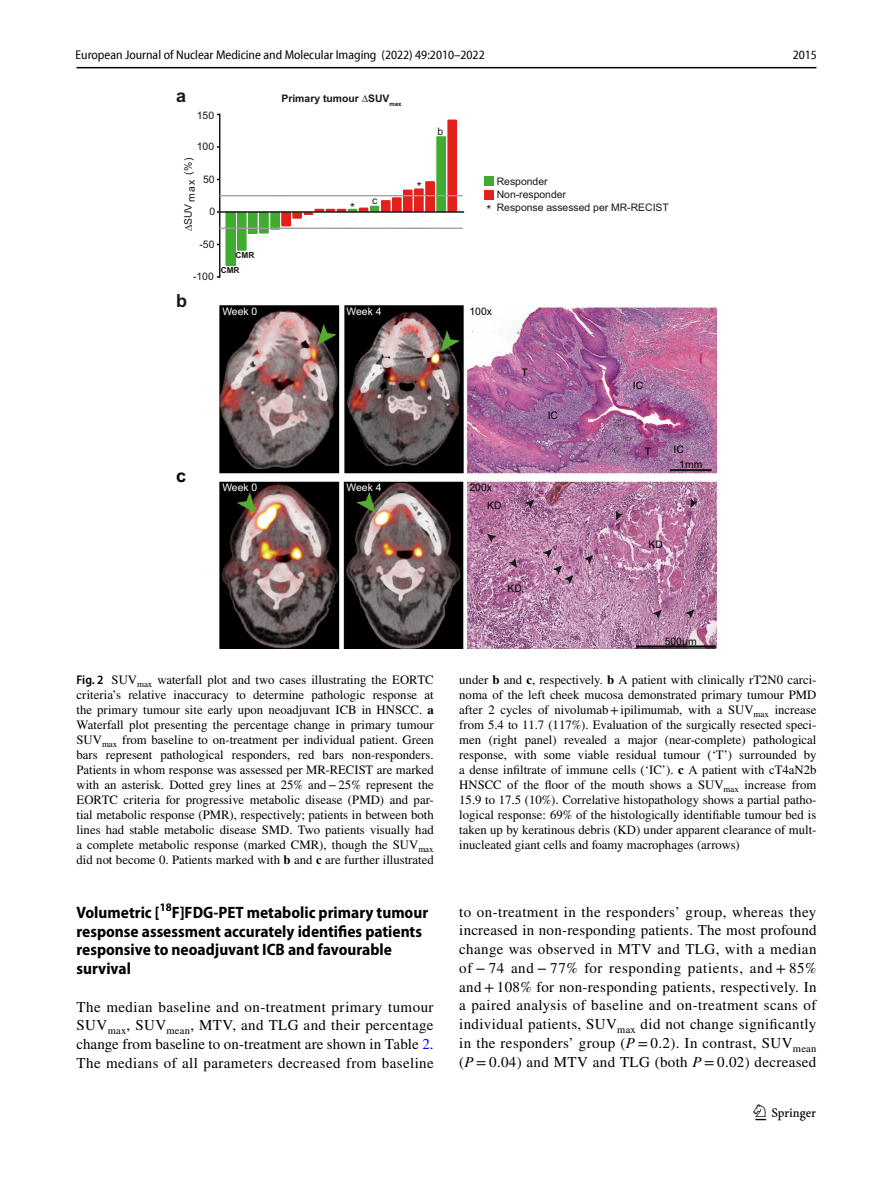
<style>
.page{position:relative;width:893px;height:1187px;background:#fff}
.page>*{position:absolute;margin:0;border:0;box-sizing:border-box;transform-origin:0 0}
.t1{font:22.5px "Springnew Regular 3";color:#000}
.t2{font:18px "Arial Bold 2";color:#181716}
.t3{font:18px "Arial Bold 2";color:#000}
.t4{font:700 semi-condensed 16.5px/18.8px "Myriad Pro";color:#000}
.t5{font:15px/18.8px "STIX";letter-spacing:.025em;color:#000;text-align:justify}
.t6{font:12.75px/15px "STIX";color:#000;text-align:justify}
.t7{font:semi-condensed 12.75px "Myriad Pro Unic";color:#000}
.t8{font:12.45px "Arial 2";color:#181716}
.t9{font:10.35px/13.5px "Arial 2";color:#181716}
.t10{font:10.35px "Arial 2";color:#000}
.t11{font:10.35px "Arial 2";color:#fff}
.t12{font:10.35px "Arial Bold 2";color:#181716}
.t13{font:8.25px "Arial Bold 2";color:#181716}
.s1{font-size:12.45px}
.s2{font-family:"Myriad Pro";font-weight:600;font-stretch:semi-condensed}
.s3{font-weight:700}
.s4{color:#00f}
.s5{font-style:italic}
</style>
<div class="page">
<hr style="left:77px;top:67px;width:739px;height:1px;background:#000">
<img style="left:220px;top:306px;width:497px;height:343px">
<div style="left:226px;top:212px;width:9px;height:53px;background:#40aa31"></div>
<div style="left:226px;top:212px;width:10px;height:53px;border:1px solid #40aa31"></div>
<div style="left:238px;top:213px;width:8px;height:37px;background:#40aa31"></div>
<div style="left:237px;top:212px;width:10px;height:39px;border:1px solid #40aa31"></div>
<div style="left:249px;top:213px;width:8px;height:20px;background:#40aa31"></div>
<div style="left:248px;top:212px;width:10px;height:22px;border:1px solid #40aa31"></div>
<div style="left:260px;top:213px;width:8px;height:20px;background:#40aa31"></div>
<div style="left:259px;top:212px;width:10px;height:21px;border:1px solid #40aa31"></div>
<div style="left:271px;top:213px;width:8px;height:16px;background:#40aa31"></div>
<div style="left:270px;top:212px;width:10px;height:18px;border:1px solid #40aa31"></div>
<div style="left:282px;top:213px;width:8px;height:13px;background:#e4201c"></div>
<div style="left:281px;top:212px;width:10px;height:14px;border:1px solid #e4201c"></div>
<div style="left:293px;top:213px;width:8px;height:5px;background:#e4201c"></div>
<div style="left:292px;top:212px;width:10px;height:7px;border:1px solid #e4201c"></div>
<svg style="left:303px;top:208px;width:63px;height:6px"></svg>
<div style="left:359px;top:207px;width:9px;height:5px;border:1px solid #e4201c"></div>
<div style="left:370px;top:206px;width:9px;height:6px;background:#40aa31"></div>
<div style="left:382px;top:201px;width:8px;height:10px;background:#e4201c"></div>
<div style="left:381px;top:200px;width:10px;height:12px;border:1px solid #e4201c"></div>
<div style="left:393px;top:198px;width:8px;height:13px;background:#e4201c"></div>
<div style="left:392px;top:197px;width:10px;height:15px;border:1px solid #e4201c"></div>
<div style="left:404px;top:190px;width:8px;height:21px;background:#e4201c"></div>
<div style="left:403px;top:189px;width:10px;height:23px;border:1px solid #e4201c"></div>
<div style="left:415px;top:189px;width:8px;height:22px;background:#e4201c"></div>
<div style="left:414px;top:188px;width:10px;height:24px;border:1px solid #e4201c"></div>
<div style="left:426px;top:182px;width:8px;height:29px;background:#e4201c"></div>
<div style="left:425px;top:181px;width:10px;height:31px;border:1px solid #e4201c"></div>
<div style="left:437px;top:137px;width:8px;height:74px;background:#40aa31"></div>
<div style="left:436px;top:136px;width:10px;height:76px;border:1px solid #40aa31"></div>
<div style="left:448px;top:120px;width:8px;height:91px;background:#e4201c"></div>
<div style="left:447px;top:119px;width:10px;height:93px;border:1px solid #e4201c"></div>
<hr style="left:219px;top:211px;width:245px;height:2px;background:#181716">
<hr style="left:219px;top:114px;width:1px;height:164px;background:#181716">
<svg style="left:219px;top:227px;width:244px;height:2px"></svg>
<svg style="left:219px;top:195px;width:244px;height:1px"></svg>
<hr style="left:670px;top:469px;width:42px;height:2px;background:#181716">
<svg style="left:317px;top:324px;width:20px;height:21px"></svg>
<svg style="left:441px;top:330px;width:19px;height:21px"></svg>
<svg style="left:356px;top:491px;width:20px;height:22px"></svg>
<svg style="left:237px;top:492px;width:19px;height:21px"></svg>
<hr style="left:636px;top:645px;width:80px;height:2px;background:#000">
<svg style="left:653px;top:609px;width:9px;height:10px"></svg>
<svg style="left:685px;top:609px;width:9px;height:9px"></svg>
<svg style="left:553px;top:565px;width:20px;height:19px"></svg>
<svg style="left:616px;top:510px;width:7px;height:10px"></svg>
<svg style="left:690px;top:498px;width:8px;height:10px"></svg>
<svg style="left:584px;top:555px;width:9px;height:9px"></svg>
<svg style="left:543px;top:549px;width:9px;height:9px"></svg>
<svg style="left:525px;top:499px;width:9px;height:9px"></svg>
<svg style="left:509px;top:558px;width:8px;height:9px"></svg>
<svg style="left:487px;top:533px;width:9px;height:9px"></svg>
<div style="left:484px;top:176px;width:10px;height:10px;background:#40aa31"></div>
<div style="left:484px;top:189px;width:10px;height:10px;background:#e4201c"></div>
<p class="t7" style="left:76px;top:50px;width:411px">European Journal of Nuclear Medicine and Molecular Imaging (2022) 49:2010–2022</p>
<p class="t7" style="left:793px;top:50px;width:26px">2015</p>
<h2 class="t2" style="left:176px;top:85px;width:12px">a</h2>
<p class="t9" style="left:197px;top:109px;width:19px">150</p>
<p class="t9" style="left:197px;top:140px;width:19px">100</p>
<p class="t9" style="left:182px;top:231px;width:75px;rotate:-90deg">∆SUVmax (%)</p>
<p class="t9" style="left:203px;top:172px;width:13px">50</p>
<p class="t9" style="left:209px;top:205px;width:7px">0</p>
<p class="t9" style="left:199px;top:237px;width:17px">-50</p>
<p class="t13" style="left:235px;top:251px;width:20px">CMR</p>
<p class="t13" style="left:221px;top:265px;width:20px">CMR</p>
<p class="t9" style="left:193px;top:270px;width:22px">-100</p>
<p class="t12" style="left:281px;top:92px;width:122px">Primary tumour ∆SUV<sub>max</sub></p>
<p class="t9" style="left:438px;top:125px;width:7px">b</p>
<p class="t8" style="left:350px;top:200px;width:6px">*</p>
<p class="t9" style="left:372px;top:194px;width:7px">c</p>
<p class="t8" style="left:417px;top:180px;width:6px">*</p>
<p class="t9" style="left:497px;top:174px;width:71px">Responder<br>Non-responder</p>
<p class="t9" style="left:486px;top:200px;width:184px"><span class="s1">*</span> Response assessed per MR-RECIST</p>
<h2 class="t2" style="left:176px;top:290px;width:12px">b</h2>
<h2 class="t3" style="left:176px;top:465px;width:12px">c</h2>
<p class="t11" style="left:222px;top:306px;width:37px">Week 0</p>
<p class="t11" style="left:347px;top:306px;width:37px">Week 4</p>
<p class="t10" style="left:469px;top:306px;width:24px">100x</p>
<p class="t10" style="left:521px;top:366px;width:8px">T</p>
<p class="t10" style="left:548px;top:409px;width:12px">IC</p>
<p class="t11" style="left:222px;top:481px;width:37px">Week 0</p>
<p class="t11" style="left:347px;top:481px;width:37px">Week 4</p>
<p class="t10" style="left:469px;top:481px;width:24px">200x</p>
<p class="t10" style="left:487px;top:499px;width:16px">KD</p>
<p class="t10" style="left:507px;top:582px;width:16px">KD</p>
<p class="t10" style="left:633px;top:380px;width:12px">IC</p>
<p class="t10" style="left:645px;top:445px;width:8px">T</p>
<p class="t10" style="left:673px;top:443px;width:12px">IC</p>
<p class="t10" style="left:679px;top:458px;width:25px">1mm</p>
<p class="t10" style="left:648px;top:538px;width:16px">KD</p>
<p class="t10" style="left:665px;top:635px;width:33px">500µm</p>
<p class="t6" style="left:77px;top:673px;width:359px"><span class="s2">Fig. 2</span> SUV<sub>max</sub> waterfall plot and two cases illustrating the EORTC criteria’s relative inaccuracy to determine pathologic response at the primary tumour site early upon neoadjuvant ICB in HNSCC. <span class="s3">a </span>Waterfall plot presenting the percentage change in primary tumour SUV<sub>max</sub> from baseline to on-treatment per individual patient. Green bars represent pathological responders, red bars non-responders.<br>Patients in whom response was assessed per MR-RECIST are marked with an asterisk. Dotted grey lines at 25% and−25% represent the EORTC criteria for progressive metabolic disease (PMD) and par&shy;tial metabolic response (PMR), respectively; patients in between both lines had stable metabolic disease SMD. Two patients visually had a complete metabolic response (marked CMR), though the SUV<sub>max </sub>did not become 0. Patients marked with <span class="s3">b</span> and <span class="s3">c</span> are further illustrated</p>
<p class="t6" style="left:459px;top:673px;width:359px">under <span class="s3">b</span> and <span class="s3">c</span>, respectively. <span class="s3">b</span> A patient with clinically rT2N0 carci&shy;noma of the left cheek mucosa demonstrated primary tumour PMD after 2 cycles of nivolumab+ipilimumab, with a SUV<sub>max</sub> increase from 5.4 to 11.7 (117%). Evaluation of the surgically resected speci&shy;men (right panel) revealed a major (near-complete) pathological response, with some viable residual tumour (‘T’) surrounded by a dense infiltrate of immune cells (‘IC’). <span class="s3">c</span> A patient with cT4aN2b HNSCC of the floor of the mouth shows a SUV<sub>max</sub> increase from 15.9 to 17.5 (10%). Correlative histopathology shows a partial patho&shy;logical response: 69% of the histologically identifiable tumour bed is taken up by keratinous debris (KD) under apparent clearance of mult&shy;inucleated giant cells and foamy macrophages (arrows)</p>
<p class="t4" style="left:77px;top:903px;width:353px">Volumetric [<sup>18</sup>F]FDG‑PET metabolic primary tumour response assessment accurately identifies patients responsive to neoadjuvant ICB and favourable survival</p>
<p class="t5" style="left:77px;top:998px;width:359px">The median baseline and on-treatment primary tumour SUV<sub>max</sub>, SUV<sub>mean</sub>, MTV, and TLG and their percentage change from baseline to on-treatment are shown in Table <span class="s4">2</span>.<br>The medians of all parameters decreased from baseline</p>
<p class="t5" style="left:459px;top:903px;width:359px">to on-treatment in the responders’ group, whereas they increased in non-responding patients. The most profound change was observed in MTV and TLG, with a median of − 74 and − 77% for responding patients, and + 85% and+108% for non-responding patients, respectively. In a paired analysis of baseline and on-treatment scans of individual patients, SUV<sub>max</sub> did not change significantly in the responders’ group (<span class="s5">P</span> = 0.2). In contrast, SUV<sub>mean </sub>(<span class="s5">P</span>=0.04) and MTV and TLG (both <span class="s5">P</span>=0.02) decreased</p>
<h1 class="t1" style="left:755px;top:1104px;width:62px">1 3</h1>
</div>
